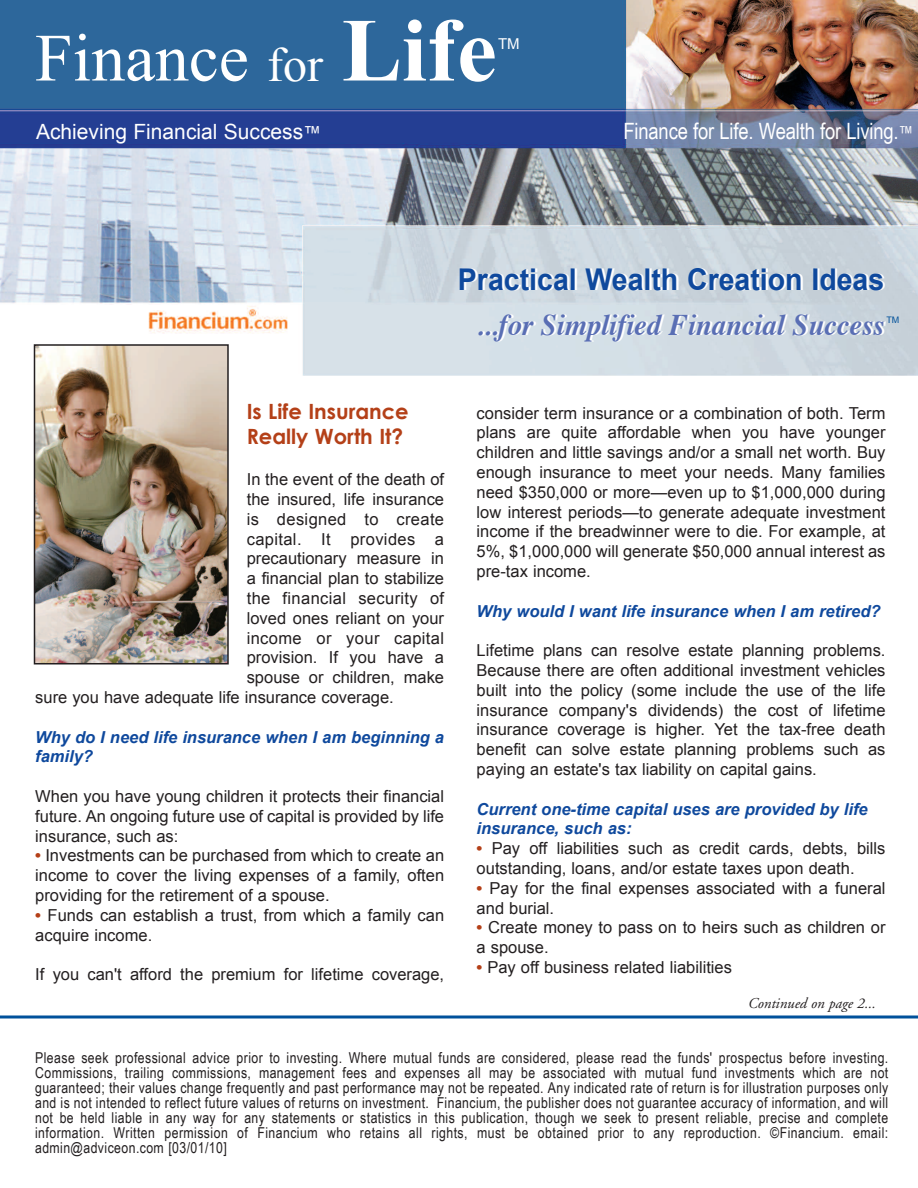
<style>
.page{position:relative;width:918px;height:1188px;background:#fff}
.page>*{position:absolute;margin:0;border:0;box-sizing:border-box;transform-origin:0 0}
.t1{font:67.5px "Times New Roman";color:#fff}
.t2{font:italic 700 30px "Times";color:#596eb4;scale:.95 1}
.t3{font:700 30px "Arial";color:#0f499d;scale:.95 1}
.t4{font:22.5px "Arial Narrow";letter-spacing:-.01em;color:#fff}
.t5{font:700 21px/25.2px "Century Gothic";color:#b44018}
.t6{font:21px "Arial";color:#fff}
.t7{font:16.5px/19.8px "Arial";color:#231f20;text-align:justify}
.t8{font:italic 700 16.5px/19.8px "Arial";color:#0f499d}
.t9{font:16.5px "Arial";letter-spacing:.02em;color:#231f20}
.t10{font:15px/15px "Arial Narrow";letter-spacing:.03em;color:#231f20;text-align:justify}
.t11{font:italic 15px "Adobe Garamond";color:#231f20}
.t12{font:15px "Arial";color:#fff}
.t13{font:9px "Arial";color:#01519b}
.s1{font-size:48px}
.s2{font-weight:700;font-size:90px}
.s3{font-size:18px}
.s4{font-weight:700;color:#b44018}
</style>
<div class="page">
<hr style="left:0;top:1016px;width:918px;height:2px;background:#01519b">
<img style="left:0;top:0;width:918px;height:376px">
<img style="left:37px;top:347px;width:189px;height:315px">
<div style="left:34px;top:344px;width:195px;height:321px;border:2px solid #231f20"></div>
<h1 class="t1" style="left:35px;top:20px;width:463px">Finance <span class="s1">for</span> <span class="s2">Life</span></h1>
<p class="t12" style="left:498px;top:36px;width:23px">TM</p>
<p class="t6" style="left:36px;top:120px;width:287px">Achieving Financial Success<span class="s3">™</span></p>
<h3 class="t4" style="left:624px;top:118px;width:291px">Finance for Life. Wealth for Living.<span class="s3">™</span></h3>
<h2 class="t3" style="left:458px;top:263px;width:450px">Practical Wealth Creation Ideas</h2>
<h2 class="t2" style="left:477px;top:312px;width:430px">...for Simplified Financial Success</h2>
<p class="t13" style="left:886px;top:314px;width:14px">TM</p>
<p class="t5" style="left:247px;top:398px;width:164px">Is Life Insurance<br>Really Worth It?</p>
<p class="t7" style="left:247px;top:469px;width:199px">In the event of the death of</p>
<p class="t7" style="left:247px;top:489px;width:199px">the insured, life insurance</p>
<p class="t9" style="left:247px;top:510px;width:199px">is designed to create</p>
<p class="t9" style="left:247px;top:530px;width:199px">capital. It provides a</p>
<p class="t7" style="left:247px;top:549px;width:199px">precautionary measure in</p>
<p class="t7" style="left:247px;top:568px;width:199px">a financial plan to stabilize</p>
<p class="t9" style="left:247px;top:589px;width:199px">the financial security of</p>
<p class="t7" style="left:247px;top:608px;width:199px">loved ones reliant on your</p>
<p class="t9" style="left:247px;top:629px;width:199px">income or your capital</p>
<p class="t7" style="left:247px;top:648px;width:199px">provision. If you have a</p>
<p class="t7" style="left:247px;top:667px;width:199px">spouse or children, make</p>
<p class="t7" style="left:35px;top:687px;width:360px">sure you have adequate life insurance coverage.</p>
<p class="t8" style="left:35px;top:727px;width:410px">Why do I need life insurance when I am beginning a family?</p>
<p class="t7" style="left:35px;top:786px;width:410px">When you have young children it protects their financial future. An ongoing future use of capital is provided by life insurance, such as:</p>
<p class="t7" style="left:35px;top:846px;width:410px"><span class="s4">•</span> Investments can be purchased from which to create an income to cover the living expenses of a family, often providing for the retirement of a spouse.</p>
<p class="t7" style="left:35px;top:905px;width:410px"><span class="s4">•</span> Funds can establish a trust, from which a family can acquire income.</p>
<p class="t7" style="left:35px;top:964px;width:410px">If you can't afford the premium for lifetime coverage,</p>
<p class="t7" style="left:477px;top:403px;width:410px">consider term insurance or a combination of both. Term plans are quite affordable when you have younger children and little savings and/or a small net worth. Buy enough insurance to meet your needs. Many families need $350,000 or more—even up to $1,000,000 during low interest periods—to generate adequate investment income if the breadwinner were to die. For example, at 5%, $1,000,000 will generate $50,000 annual interest as pre-tax income.</p>
<p class="t8" style="left:477px;top:601px;width:405px">Why would I want life insurance when I am retired?</p>
<p class="t7" style="left:477px;top:641px;width:410px">Lifetime plans can resolve estate planning problems.<br>Because there are often additional investment vehicles built into the policy (some include the use of the life insurance company's dividends) the cost of lifetime insurance coverage is higher. Yet the tax-free death benefit can solve estate planning problems such as paying an estate's tax liability on capital gains.</p>
<p class="t8" style="left:477px;top:799px;width:393px">Current one-time capital uses are provided by life insurance, such as:</p>
<p class="t7" style="left:477px;top:839px;width:410px"><span class="s4">•</span> Pay off liabilities such as credit cards, debts, bills outstanding, loans, and/or estate taxes upon death.</p>
<p class="t7" style="left:477px;top:878px;width:410px"><span class="s4">•</span> Pay for the final expenses associated with a funeral and burial.</p>
<p class="t7" style="left:477px;top:918px;width:410px"><span class="s4">•</span> Create money to pass on to heirs such as children or a spouse.</p>
<p class="t7" style="left:477px;top:957px;width:257px"><span class="s4">•</span> Pay off business related liabilities</p>
<p class="t11" style="left:748px;top:997px;width:129px">Continued on page 2...</p>
<p class="t10" style="left:35px;top:1050px;width:855px">Please seek professional advice prior to investing. Where mutual funds are considered, please read the funds' prospectus before investing.<br>Commissions, trailing commissions, management fees and expenses all may be associated with mutual fund investments which are not guaranteed; their values change frequently and past performance may not be repeated. Any indicated rate of return is for illustration purposes only and is not intended to reflect future values of returns on investment. Financium, the publisher does not guarantee accuracy of information, and will not be held liable in any way for any statements or statistics in this publication, though we seek to present reliable, precise and complete information. Written permission of Financium who retains all rights, must be obtained prior to any reproduction. ©Financium. email: admin@adviceon.com [03/01/10]</p>
</div>
